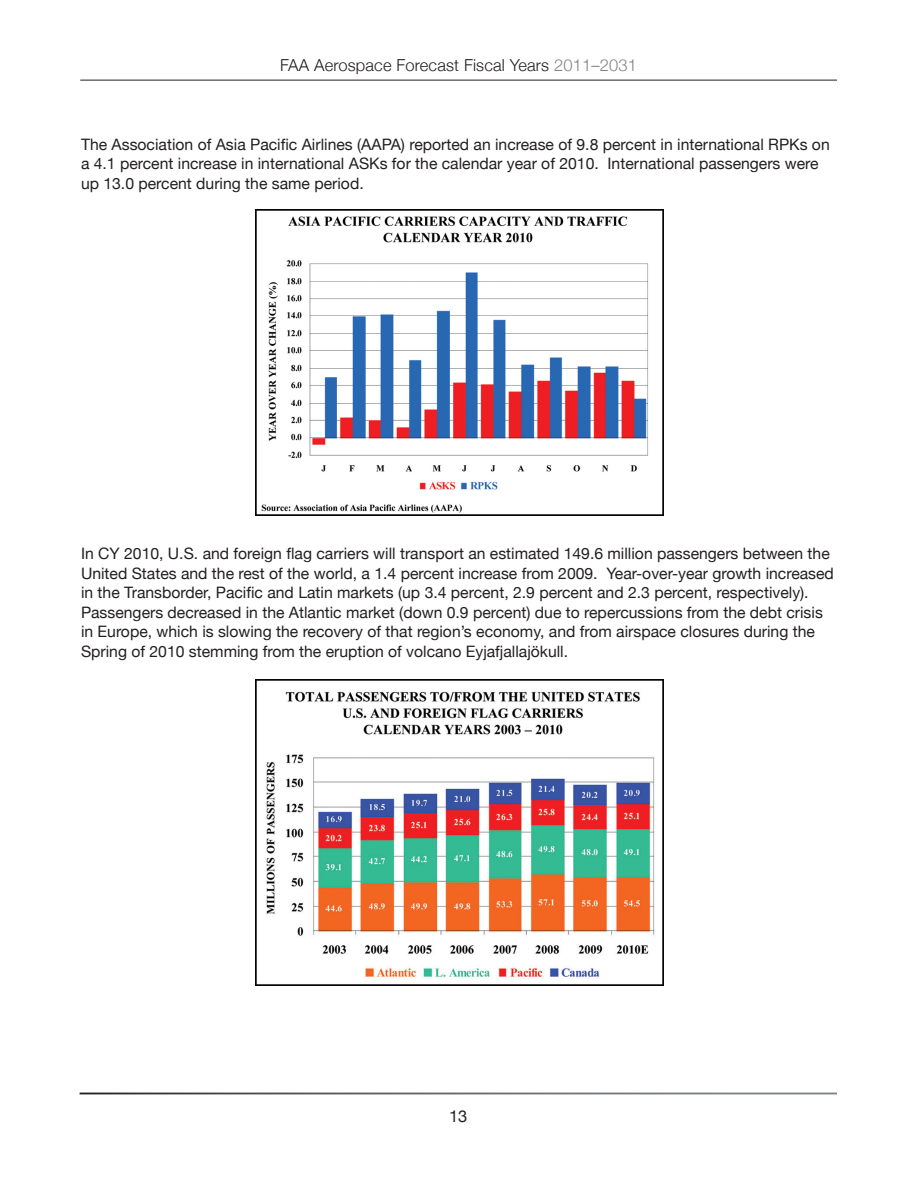
<style>
.page{position:relative;width:918px;height:1188px;background:#fff}
.page>*{position:absolute;margin:0;border:0;box-sizing:border-box;transform-origin:0 0}
.t1{font:300 16.5px "Helvetica Neue";letter-spacing:.01em;color:#231f20}
.t2{font:16.5px "Helvetica Neue";color:#231f20}
.t3{font:15.75px/19.5px "Helvetica Neue";color:#231f20}
.s1{color:#808285}
</style>
<div class="page">
<hr style="left:80px;top:80px;width:757px;height:1px;background:#231f20">
<img style="left:256px;top:209px;width:408px;height:306px">
<img style="left:256px;top:680px;width:408px;height:306px">
<p class="t1" style="left:280px;top:55px;width:359px">FAA Aerospace Forecast Fiscal Years <span class="s1">2011–2031</span></p>
<p class="t3" style="left:81px;top:134px;width:750px">The Association of Asia Pacific Airlines (AAPA) reported an increase of 9.8 percent in international RPKs on a 4.1 percent increase in international ASKs for the calendar year of 2010. International passengers were up 13.0 percent during the same period.</p>
<p class="t3" style="left:81px;top:544px;width:754px">In CY 2010, U.S. and foreign flag carriers will transport an estimated 149.6 million passengers between the United States and the rest of the world, a 1.4 percent increase from 2009. Year-over-year growth increased in the Transborder, Pacific and Latin markets (up 3.4 percent, 2.9 percent and 2.3 percent, respectively).<br>Passengers decreased in the Atlantic market (down 0.9 percent) due to repercussions from the debt crisis in Europe, which is slowing the recovery of that region’s economy, and from airspace closures during the Spring of 2010 stemming from the eruption of volcano Eyjafjallajökull.</p>
<p class="t2" style="left:449px;top:1106px;width:20px">13</p>
</div>
